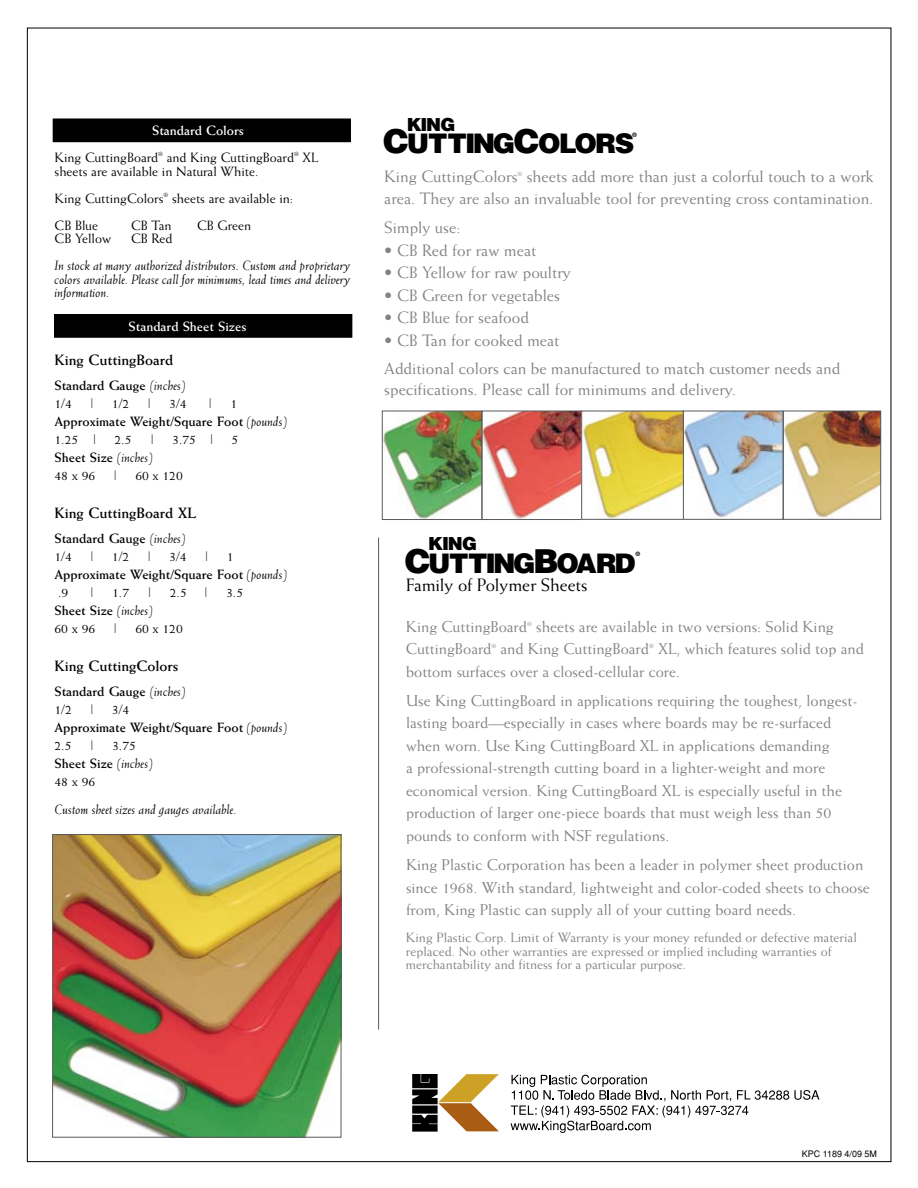
<style>
.page{position:relative;width:918px;height:1188px;background:#fff}
.page>*{position:absolute;margin:0;border:0;box-sizing:border-box;transform-origin:0 0}
.t1{font:900 27px "Helvetica";letter-spacing:-.07em;color:#000}
.t2{font:18px "Weiss";letter-spacing:-.005em;color:#000}
.t3{font:900 18px "Helvetica";letter-spacing:-.065em;color:#000}
.t4{font:16.5px/22.5px "Weiss";color:#808285;text-align:right}
.t5{font:15.75px/22.5px "Weiss";color:#808285}
.t6{font:700 15px "Weiss";color:#000}
.t7{font:700 13.5px/18px "Weiss";color:#000}
.t8{font:13.5px/18px "Weiss";color:#000}
.t9{font:13.5px/13.5px "Weiss";color:#808285}
.t10{font:italic 13.5px/13.5px "Weiss";color:#000;text-align:justify}
.t11{font:700 13.5px "Weiss";color:#fff}
.t12{font:9px "Helvetica";color:#000}
.t13{font:6px "Weiss";color:#808285}
.t14{font:6px "Weiss";color:#000}
.t15{font:900 6px "Helvetica";color:#000}
.s1{font-weight:400;font-style:italic}
.s2{font-weight:400}
.s3{font-weight:700}
.s4{font-style:italic}
.s5{font-size:33px}
</style>
<div class="page">
<img style="left:54px;top:836px;width:285px;height:300px">
<div style="left:52px;top:834px;width:289px;height:304px;border:1px solid #58595b"></div>
<img style="left:384px;top:413px;width:495px;height:105px">
<div style="left:683px;top:411px;width:100px;height:109px;border:1px solid #58595b"></div>
<div style="left:482px;top:411px;width:100px;height:109px;border:1px solid #58595b"></div>
<div style="left:382px;top:411px;width:100px;height:109px;border:1px solid #58595b"></div>
<div style="left:783px;top:411px;width:98px;height:109px;border:1px solid #58595b"></div>
<div style="left:581px;top:411px;width:103px;height:109px;border:1px solid #58595b"></div>
<div style="left:55px;top:315px;width:297px;height:22px;background:#000"></div>
<div style="left:54px;top:314px;width:298px;height:24px;border:1px solid #000"></div>
<div style="left:53px;top:119px;width:297px;height:23px;background:#000"></div>
<div style="left:53px;top:118px;width:298px;height:24px;border:1px solid #000"></div>
<hr style="left:378px;top:538px;width:1px;height:492px;background:#58595b">
<svg style="left:511px;top:1075px;width:308px;height:58px"></svg>
<svg style="left:412px;top:1074px;width:87px;height:58px"></svg>
<p class="t11" style="left:152px;top:122px;width:93px">Standard Colors</p>
<p class="t8" style="left:55px;top:149px;width:105px">King CuttingBoard</p>
<p class="t14" style="left:158px;top:151px;width:6px">®</p>
<p class="t8" style="left:167px;top:149px;width:129px">and King CuttingBoard</p>
<p class="t14" style="left:294px;top:151px;width:6px">®</p>
<p class="t8" style="left:303px;top:149px;width:17px">XL</p>
<p class="t8" style="left:55px;top:158px;width:205px;line-height:27px">sheets are available in Natural White.<br>King CuttingColors</p>
<p class="t14" style="left:164px;top:191px;width:6px">®</p>
<p class="t8" style="left:172px;top:189px;width:123px">sheets are available in:</p>
<p class="t8" style="left:55px;top:216px;width:45px">CB Blue</p>
<p class="t8" style="left:131px;top:216px;width:42px">CB Tan</p>
<p class="t8" style="left:197px;top:216px;width:56px">CB Green</p>
<p class="t8" style="left:55px;top:230px;width:58px">CB Yellow</p>
<p class="t8" style="left:131px;top:230px;width:43px">CB Red</p>
<p class="t10" style="left:55px;top:259px;width:298px">In stock at many authorized distributors. Custom and proprietary colors available. Please call for minimums, lead times and delivery information.</p>
<p class="t11" style="left:129px;top:318px;width:119px">Standard Sheet Sizes</p>
<p class="t6" style="left:55px;top:351px;width:120px">King CuttingBoard</p>
<p class="t7" style="left:55px;top:376px;width:133px">Standard Gauge <span class="s1">(inches)<br></span><span class="s2">1/4</span></p>
<p class="t8" style="left:90px;top:394px;width:4px">|</p>
<p class="t8" style="left:112px;top:394px;width:19px">1/2</p>
<p class="t8" style="left:148px;top:394px;width:4px">|</p>
<p class="t8" style="left:169px;top:394px;width:19px">3/4</p>
<p class="t8" style="left:209px;top:394px;width:4px">|</p>
<p class="t7" style="left:55px;top:394px;width:234px;text-indent:176px"><span class="s2">1<br></span>Approximate Weight/Square Foot <span class="s1">(pounds)<br></span><span class="s2">1.25 |</span></p>
<p class="t8" style="left:115px;top:430px;width:18px">2.5</p>
<p class="t8" style="left:151px;top:430px;width:4px">|</p>
<p class="t8" style="left:172px;top:430px;width:42px">3.75 |</p>
<p class="t8" style="left:232px;top:430px;width:8px">5</p>
<p class="t7" style="left:55px;top:448px;width:100px">Sheet Size <span class="s1">(inches)<br></span><span class="s2">48 x 96</span></p>
<p class="t8" style="left:114px;top:466px;width:4px">|</p>
<p class="t8" style="left:135px;top:466px;width:49px">60 x 120</p>
<p class="t6" style="left:55px;top:504px;width:143px">King CuttingBoard XL</p>
<p class="t7" style="left:55px;top:529px;width:133px">Standard Gauge <span class="s1">(inches)<br></span><span class="s2">1/4</span></p>
<p class="t8" style="left:90px;top:547px;width:4px">|</p>
<p class="t8" style="left:112px;top:547px;width:19px">1/2</p>
<p class="t8" style="left:148px;top:547px;width:4px">|</p>
<p class="t8" style="left:169px;top:547px;width:19px">3/4</p>
<p class="t8" style="left:205px;top:547px;width:4px">|</p>
<p class="t7" style="left:55px;top:547px;width:234px;text-indent:172px"><span class="s2">1<br></span>Approximate Weight/Square Foot <span class="s1">(pounds) </span><span class="s2">.9</span></p>
<p class="t8" style="left:91px;top:583px;width:4px">|</p>
<p class="t8" style="left:112px;top:583px;width:18px">1.7</p>
<p class="t8" style="left:148px;top:583px;width:4px">|</p>
<p class="t8" style="left:170px;top:583px;width:18px">2.5</p>
<p class="t8" style="left:205px;top:583px;width:4px">|</p>
<p class="t8" style="left:226px;top:583px;width:18px">3.5</p>
<p class="t7" style="left:55px;top:601px;width:100px">Sheet Size <span class="s1">(inches)<br></span><span class="s2">60 x 96</span></p>
<p class="t8" style="left:114px;top:619px;width:4px">|</p>
<p class="t8" style="left:135px;top:619px;width:49px">60 x 120</p>
<p class="t6" style="left:55px;top:657px;width:125px">King CuttingColors</p>
<p class="t7" style="left:55px;top:682px;width:133px">Standard Gauge <span class="s1">(inches)<br></span><span class="s2">1/2</span></p>
<p class="t8" style="left:90px;top:700px;width:4px">|</p>
<p class="t7" style="left:55px;top:700px;width:234px;text-indent:57px"><span class="s2">3/4<br></span>Approximate Weight/Square Foot <span class="s1">(pounds)<br></span><span class="s2">2.5</span></p>
<p class="t8" style="left:91px;top:736px;width:4px">|</p>
<p class="t8" style="left:55px;top:736px;width:100px;text-indent:58px">3.75<br><span class="s3">Sheet Size</span> <span class="s4">(inches)<br></span>48 x 96</p>
<p class="t10" style="left:55px;top:803px;width:184px">Custom sheet sizes and gauges available.</p>
<p class="t3" style="left:407px;top:113px;width:50px">KING</p>
<h1 class="t1" style="left:383px;top:126px;width:252px"><span class="s5">C</span>UTTING<span class="s5">C</span>OLORS</h1>
<p class="t15" style="left:632px;top:131px;width:6px">®</p>
<p class="t4" style="left:384px;top:165px;width:491px">sheets add more than just a colorful touch to a work<br>area. They are also an invaluable tool for preventing cross contamination.</p>
<p class="t4" style="left:384px;top:216px;width:78px">Simply use:</p>
<p class="t4" style="left:384px;top:239px;width:153px">• CB Red for raw meat</p>
<p class="t4" style="left:384px;top:261px;width:188px">• CB Yellow for raw poultry</p>
<p class="t4" style="left:384px;top:284px;width:177px">• CB Green for vegetables</p>
<p class="t4" style="left:384px;top:306px;width:146px">• CB Blue for seafood</p>
<p class="t4" style="left:384px;top:326px;width:458px;line-height:27.8px;text-align:left">• CB Tan for cooked meat<br>Additional colors can be manufactured to match customer needs and</p>
<p class="t4" style="left:384px;top:378px;width:353px">specifications. Please call for minimums and delivery.</p>
<p class="t4" style="left:384px;top:165px;width:135px">King CuttingColors</p>
<p class="t13" style="left:518px;top:170px;width:6px">®</p>
<p class="t3" style="left:428px;top:532px;width:50px">KING</p>
<h1 class="t1" style="left:405px;top:546px;width:232px"><span class="s5">C</span>UTTING<span class="s5">B</span>OARD</h1>
<p class="t15" style="left:636px;top:550px;width:6px">®</p>
<p class="t2" style="left:406px;top:575px;width:183px">Family of Polymer Sheets</p>
<p class="t5" style="left:406px;top:615px;width:123px">King CuttingBoard</p>
<p class="t13" style="left:527px;top:620px;width:6px">®</p>
<p class="t5" style="left:536px;top:615px;width:299px">sheets are available in two versions: Solid King</p>
<p class="t5" style="left:406px;top:637px;width:87px">CuttingBoard</p>
<p class="t13" style="left:491px;top:643px;width:6px">®</p>
<p class="t5" style="left:501px;top:637px;width:150px">and King CuttingBoard</p>
<p class="t13" style="left:649px;top:643px;width:6px">®</p>
<p class="t5" style="left:406px;top:637px;width:459px;text-indent:252px">XL, which features solid top and bottom surfaces over a closed-cellular core.</p>
<p class="t5" style="left:406px;top:689px;width:453px">Use King CuttingBoard in applications requiring the toughest, longest&shy;lasting board—especially in cases where boards may be re-surfaced when worn. Use King CuttingBoard XL in applications demanding<br>a professional-strength cutting board in a lighter-weight and more economical version. King CuttingBoard XL is especially useful in the production of larger one-piece boards that must weigh less than 50 pounds to conform with NSF regulations.</p>
<p class="t5" style="left:406px;top:853px;width:465px">King Plastic Corporation has been a leader in polymer sheet production since 1968. With standard, lightweight and color-coded sheets to choose from, King Plastic can supply all of your cutting board needs.</p>
<p class="t9" style="left:406px;top:931px;width:452px">King Plastic Corp. Limit of Warranty is your money refunded or defective material replaced. No other warranties are expressed or implied including warranties of merchantability and fitness for a particular purpose.</p>
<p class="t12" style="left:802px;top:1149px;width:77px">KPC 1189 4/09 5M</p>
</div>
